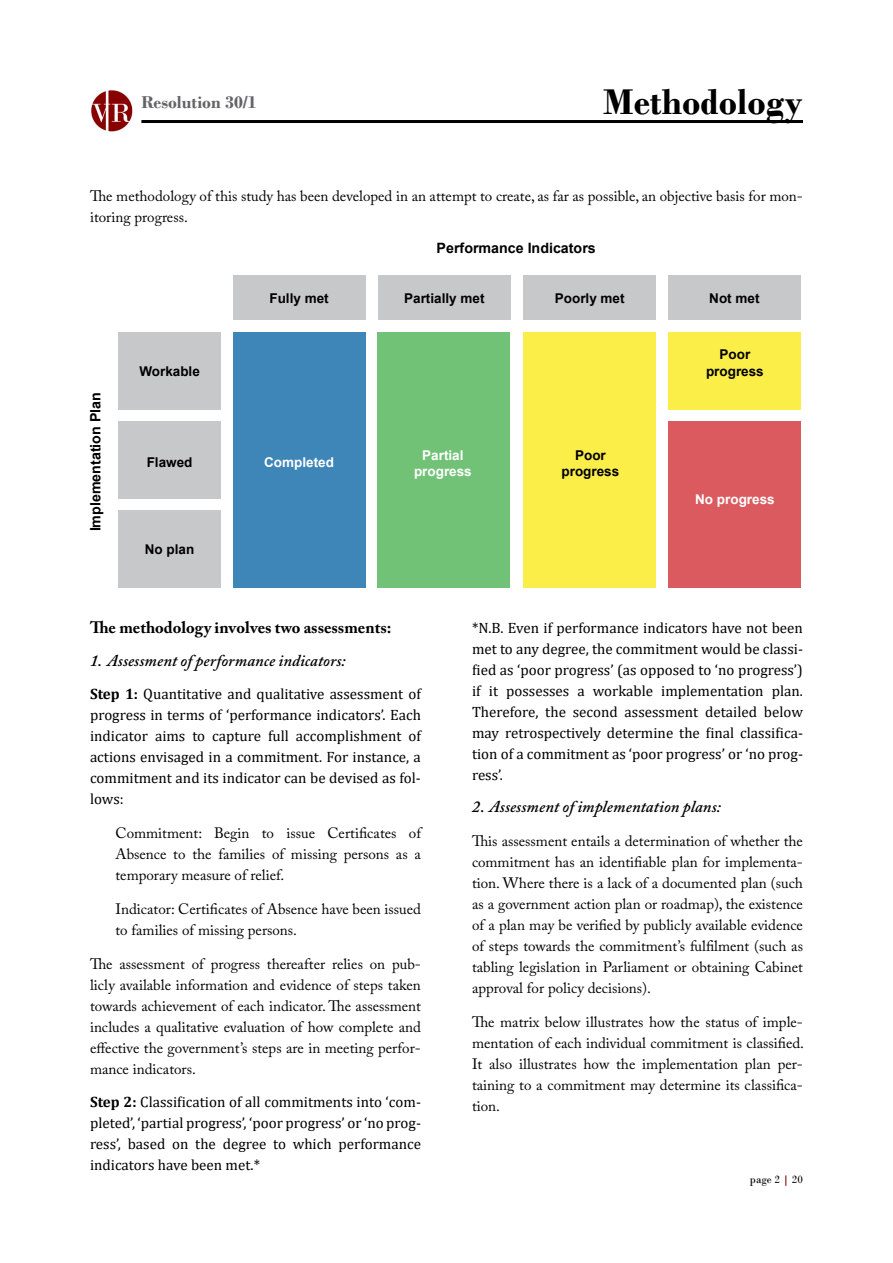
<style>
.page{position:relative;width:893px;height:1263px;background:#fff}
.page>*{position:absolute;margin:0;border:0;box-sizing:border-box;transform-origin:0 0}
.t1{font:700 37.5px "Bodoni";color:#000}
.t2{font:700 18px "Bodoni";color:#636466}
.t3{font:italic 600 16.5px "Adobe Caslon Pro";letter-spacing:.005em;color:#000}
.t4{font:700 16.5px "Adobe Caslon Pro";color:#000}
.t5{font:15px/21px "Adobe Caslon Pro";color:#000;text-align:justify}
.t6{font:15px/21px "Cambria";color:#000;text-align:justify}
.t7{font:700 14.25px "Arial";color:#000}
.t8{font:700 13.5px/16.2px "Arial";color:#000;text-align:center}
.t9{font:700 13.5px/16.2px "Arial";color:#fff;text-align:center}
.t10{font:11.25px "Bodoni";color:#000}
.s1{font-weight:700}
.s2{font-weight:700;color:#7a0708}
</style>
<div class="page">
<hr style="left:141px;top:120px;width:662px;height:3px;background:#000">
<img style="left:91px;top:90px;width:42px;height:42px">
<div style="left:233px;top:332px;width:132px;height:256px;background:#3e86b8"></div>
<div style="left:377px;top:332px;width:133px;height:256px;background:#71c277"></div>
<div style="left:523px;top:332px;width:133px;height:256px;background:#fbee49"></div>
<div style="left:668px;top:421px;width:133px;height:167px;background:#db5a5f"></div>
<div style="left:119px;top:332px;width:102px;height:77px;background:#c7c8ca"></div>
<div style="left:119px;top:421px;width:102px;height:77px;background:#c7c8ca"></div>
<div style="left:119px;top:511px;width:102px;height:77px;background:#c7c8ca"></div>
<div style="left:668px;top:332px;width:133px;height:77px;background:#fbee49"></div>
<div style="left:233px;top:275px;width:132px;height:44px;background:#c7c8ca"></div>
<div style="left:378px;top:275px;width:133px;height:44px;background:#c7c8ca"></div>
<div style="left:523px;top:275px;width:133px;height:44px;background:#c7c8ca"></div>
<div style="left:668px;top:275px;width:133px;height:44px;background:#c7c8ca"></div>
<p class="t2" style="left:141px;top:92px;width:117px">Resolution 30/1</p>
<h1 class="t1" style="left:603px;top:79px;width:201px">Methodology</h1>
<p class="t5" style="left:90px;top:185px;width:714px">The methodology of this study has been developed in an attempt to create, as far as possible, an objective basis for mon&shy;itoring progress.</p>
<p class="t7" style="left:437px;top:238px;width:161px">Performance Indicators</p>
<p class="t7" style="left:85px;top:531px;width:141px;rotate:-90deg">Implementation Plan</p>
<p class="t8" style="left:139px;top:364px;width:62px">Workable</p>
<p class="t8" style="left:147px;top:455px;width:47px">Flawed</p>
<p class="t8" style="left:145px;top:541px;width:51px">No plan</p>
<p class="t8" style="left:269px;top:290px;width:61px">Fully met</p>
<p class="t8" style="left:404px;top:290px;width:82px">Partially met</p>
<p class="t8" style="left:555px;top:290px;width:71px">Poorly met</p>
<p class="t8" style="left:709px;top:290px;width:52px">Not met</p>
<p class="t9" style="left:264px;top:455px;width:71px">Completed</p>
<p class="t9" style="left:414px;top:447px;width:59px">Partial progress</p>
<p class="t8" style="left:562px;top:447px;width:59px">Poor progress</p>
<p class="t8" style="left:706px;top:347px;width:59px">Poor progress</p>
<p class="t9" style="left:695px;top:492px;width:81px">No progress</p>
<p class="t4" style="left:90px;top:618px;width:303px">The methodology involves two assessments:</p>
<p class="t3" style="left:90px;top:650px;width:257px">1. Assessment of performance indicators:</p>
<p class="t6" style="left:90px;top:684px;width:332px"><span class="s1">Step 1:</span> Quantitative and qualitative assessment of progress in terms of ‘performance indicators’. Each indicator aims to capture full accomplishment of actions envisaged in a commitment. For instance, a commitment and its indicator can be devised as fol&shy;lows:</p>
<p class="t5" style="left:116px;top:822px;width:307px">Commitment: Begin to issue Certificates of Absence to the families of missing persons as a temporary measure of relief.</p>
<p class="t5" style="left:116px;top:898px;width:307px">Indicator: Certificates of Absence have been issued to families of missing persons.</p>
<p class="t5" style="left:90px;top:953px;width:332px">The assessment of progress thereafter relies on pub&shy;licly available information and evidence of steps taken towards achievement of each indicator. The assessment includes a qualitative evaluation of how complete and effective the government’s steps are in meeting perfor&shy;mance indicators.</p>
<p class="t6" style="left:90px;top:1092px;width:332px"><span class="s1">Step 2:</span> Classification of all commitments into ‘com&shy;pleted’, ‘partial progress’, ‘poor progress’ or ‘no prog&shy;ress’, based on the degree to which performance indicators have been met.*</p>
<p class="t6" style="left:472px;top:617px;width:332px">*N.B. Even if performance indicators have not been met to any degree, the commitment would be classi&shy;fied as ‘poor progress’ (as opposed to ‘no progress’) if it possesses a workable implementation plan.<br>Therefore, the second assessment detailed below may retrospectively determine the final classifica&shy;tion of a commitment as ‘poor progress’ or ‘no prog&shy;ress’.</p>
<p class="t3" style="left:472px;top:797px;width:251px">2. Assessment of implementation plans:</p>
<p class="t5" style="left:472px;top:830px;width:332px">This assessment entails a determination of whether the commitment has an identifiable plan for implementa&shy;tion. Where there is a lack of a documented plan (such as a government action plan or roadmap), the existence of a plan may be verified by publicly available evidence of steps towards the commitment’s fulfilment (such as tabling legislation in Parliament or obtaining Cabinet approval for policy decisions).</p>
<p class="t5" style="left:472px;top:1011px;width:334px">The matrix below illustrates how the status of imple&shy;mentation of each individual commitment is classified.<br>It also illustrates how the implementation plan per&shy;taining to a commitment may determine its classifica&shy;tion.</p>
<p class="t10" style="left:750px;top:1173px;width:54px">page 2 <span class="s2">|</span> 20</p>
</div>
